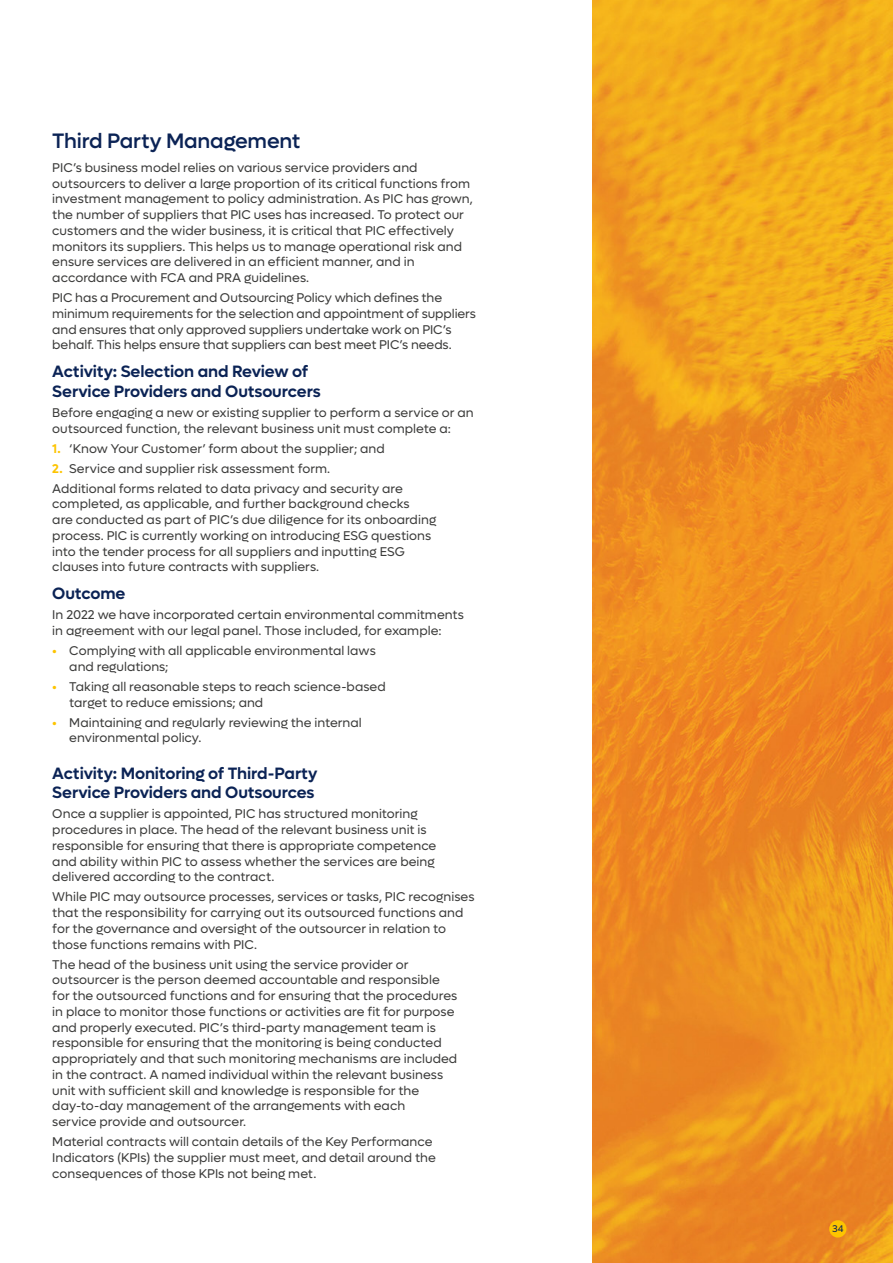
<style>
.page{position:relative;width:893px;height:1263px;background:#fff}
.page>*{position:absolute;margin:0;border:0;box-sizing:border-box;transform-origin:0 0}
.t1{font:500 21px "Lufga";letter-spacing:-.01em;color:#0b2355}
.t2{font:600 16.5px/19.5px "Lufga";letter-spacing:-.005em;color:#0b2355}
.t3{font:12.75px/15.8px "Lufga";letter-spacing:.005em;color:#3c3c3b}
.t4{font:9.75px "Lufga";color:#0b2355}
.s1{font-weight:600;color:#fdc400}
.s2{font-weight:800;color:#fdc400}
</style>
<div class="page">
<img style="left:592px;top:0;width:301px;height:1263px">
<div style="left:829px;top:1220px;width:17px;height:17px;background:#fdc400;border-radius:50%"></div>
<h1 class="t1" style="left:52px;top:128px;width:249px">Third Party Management</h1>
<p class="t3" style="left:52px;top:160px;width:422px">PIC’s business model relies on various service providers and outsourcers to deliver a large proportion of its critical functions from investment management to policy administration. As PIC has grown, the number of suppliers that PIC uses has increased. To protect our customers and the wider business, it is critical that PIC effectively monitors its suppliers. This helps us to manage operational risk and ensure services are delivered in an efficient manner, and in accordance with FCA and PRA guidelines.</p>
<p class="t3" style="left:52px;top:290px;width:425px">PIC has a Procurement and Outsourcing Policy which defines the minimum requirements for the selection and appointment of suppliers and ensures that only approved suppliers undertake work on PIC’s behalf. This helps ensure that suppliers can best meet PIC’s needs.</p>
<p class="t2" style="left:52px;top:362px;width:270px">Activity: Selection and Review of<br>Service Providers and Outsourcers</p>
<p class="t3" style="left:52px;top:405px;width:423px">Before engaging a new or existing supplier to perform a service or an outsourced function, the relevant business unit must complete a:</p>
<p class="t3" style="left:52px;top:440px;width:334px"><span class="s1">1.</span> ‘Know Your Customer’ form about the supplier; and</p>
<p class="t3" style="left:52px;top:458px;width:352px;line-height:20px"><span class="s1">2.</span> Service and supplier risk assessment form.<br>Additional forms related to data privacy and security are</p>
<p class="t3" style="left:52px;top:496px;width:385px">completed, as applicable, and further background checks<br>are conducted as part of PIC’s due diligence for its onboarding process. PIC is currently working on introducing ESG questions into the tender process for all suppliers and inputting ESG clauses into future contracts with suppliers.</p>
<p class="t2" style="left:52px;top:584px;width:75px">Outcome</p>
<p class="t3" style="left:52px;top:607px;width:413px">In 2022 we have incorporated certain environmental commitments in agreement with our legal panel. Those included, for example:</p>
<p class="t3" style="left:69px;top:643px;width:308px;text-indent:-17px"><span class="s2">•</span> Complying with all applicable environmental laws and regulations;</p>
<p class="t3" style="left:69px;top:679px;width:318px;text-indent:-17px"><span class="s2">•</span> Taking all reasonable steps to reach science-based target to reduce emissions; and</p>
<p class="t3" style="left:69px;top:714px;width:294px;text-indent:-17px"><span class="s2">•</span> Maintaining and regularly reviewing the internal environmental policy.</p>
<p class="t2" style="left:52px;top:763px;width:267px">Activity: Monitoring of Third-Party<br>Service Providers and Outsources</p>
<p class="t3" style="left:52px;top:806px;width:386px">Once a supplier is appointed, PIC has structured monitoring procedures in place. The head of the relevant business unit is responsible for ensuring that there is appropriate competence and ability within PIC to assess whether the services are being delivered according to the contract.</p>
<p class="t3" style="left:52px;top:889px;width:424px">While PIC may outsource processes, services or tasks, PIC recognises that the responsibility for carrying out its outsourced functions and for the governance and oversight of the outsourcer in relation to those functions remains with PIC.</p>
<p class="t3" style="left:52px;top:956px;width:407px">The head of the business unit using the service provider or outsourcer is the person deemed accountable and responsible for the outsourced functions and for ensuring that the procedures in place to monitor those functions or activities are fit for purpose and properly executed. PIC’s third-party management team is responsible for ensuring that the monitoring is being conducted appropriately and that such monitoring mechanisms are included in the contract. A named individual within the relevant business unit with sufficient skill and knowledge is responsible for the day-to-day management of the arrangements with each<br>service provide and outsourcer.</p>
<p class="t3" style="left:52px;top:1134px;width:385px">Material contracts will contain details of the Key Performance<br>Indicators (KPIs) the supplier must meet, and detail around the consequences of those KPIs not being met.</p>
<p class="t4" style="left:832px;top:1223px;width:13px">34</p>
</div>
